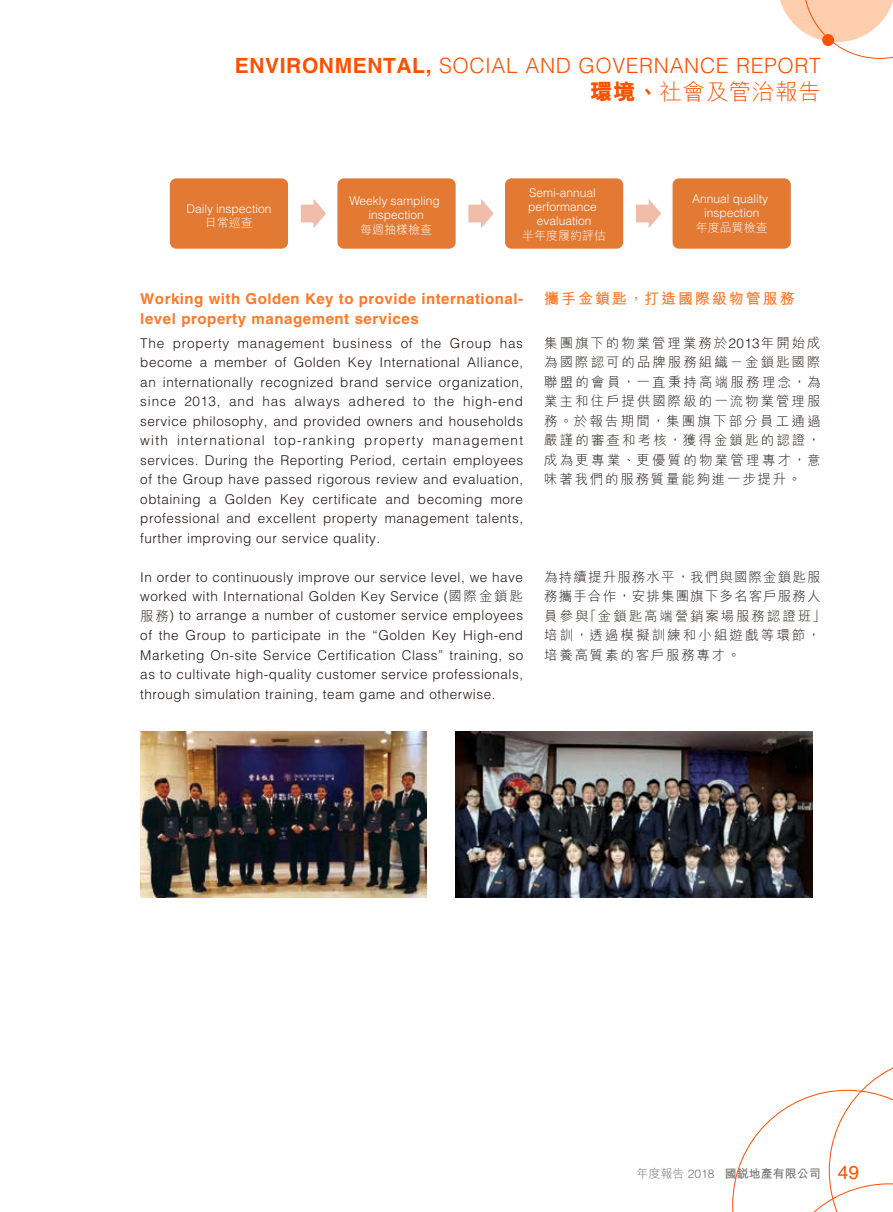
<style>
.page{position:relative;width:893px;height:1212px;background:#fff}
.page>*{position:absolute;margin:0;border:0;box-sizing:border-box;transform-origin:0 0}
.t1{font:300 22.5px "M Hei HK";letter-spacing:.03em;color:#ff5000}
.t2{font:300 21px "Helvetica LT Std";letter-spacing:.03em;color:#ff5000}
.t3{font:700 15px/19.5px "Helvetica LT Std";letter-spacing:.035em;color:#ff7826}
.t4{font:700 15px "M Hei HK";letter-spacing:.13em;color:#ff7826}
.t5{font:300 13.5px/19.5px "Helvetica LT Std";letter-spacing:.04em;color:#231916;text-align:justify}
.t6{font:300 13.5px/19.5px "M Hei HK";letter-spacing:.13em;color:#231916;text-align:justify}
.t7{font:300 12px/14.4px "Helvetica LT Std";color:#fff;text-align:center}
.t8{font:300 12px "M Hei HK";color:#fff}
.t9{font:700 12px "M Hei HK";color:#727272}
.s1{font-weight:700}
.s2{font-weight:800}
.s3{font-family:"M Hei HK"}
.s4{font-family:"Helvetica LT Std"}
.s5{font-weight:300}
.s6{font-family:"Helvetica LT Std";font-weight:300}
.s7{font-family:"Helvetica LT Std";font-weight:400;font-size:18.75px;color:#ff5000}
</style>
<div class="page">
<svg style="left:780px;top:0;width:113px;height:59px"></svg>
<div style="left:822px;top:34px;width:12px;height:12px;background:#ff5000;border-radius:50%"></div>
<svg style="left:732px;top:1067px;width:161px;height:145px"></svg>
<div style="left:169px;top:178px;width:120px;height:71px;background:#e37a34;border-radius:7px"></div>
<div style="left:168px;top:177px;width:122px;height:73px;border:2px solid #fff;border-radius:7px"></div>
<svg style="left:301px;top:199px;width:25px;height:29px"></svg>
<div style="left:337px;top:178px;width:119px;height:71px;background:#e37a34;border-radius:7px"></div>
<div style="left:336px;top:177px;width:121px;height:73px;border:2px solid #fff;border-radius:7px"></div>
<svg style="left:468px;top:199px;width:26px;height:29px"></svg>
<div style="left:504px;top:178px;width:120px;height:71px;background:#e37a34;border-radius:7px"></div>
<div style="left:503px;top:177px;width:122px;height:73px;border:2px solid #fff;border-radius:7px"></div>
<svg style="left:636px;top:199px;width:25px;height:29px"></svg>
<div style="left:672px;top:178px;width:119px;height:71px;background:#e37a34;border-radius:7px"></div>
<div style="left:671px;top:177px;width:121px;height:73px;border:2px solid #fff;border-radius:7px"></div>
<img style="left:140px;top:732px;width:286px;height:165px">
<img style="left:455px;top:732px;width:357px;height:165px">
<h2 class="t2" style="left:235px;top:53px;width:587px"><span class="s1">ENVIRONMENTAL,</span> SOCIAL AND GOVERNANCE REPORT</h2>
<h1 class="t1" style="left:590px;top:80px;width:232px"><span class="s2">環境、</span>社會及管治報告</h1>
<p class="t7" style="left:186px;top:201px;width:86px">Daily inspection</p>
<p class="t8" style="left:205px;top:217px;width:49px">日常巡查</p>
<p class="t7" style="left:350px;top:193px;width:92px">Weekly sampling inspection</p>
<p class="t8" style="left:360px;top:223px;width:74px">每週抽樣檢查</p>
<p class="t7" style="left:528px;top:185px;width:70px">Semi-annual performance evaluation</p>
<p class="t8" style="left:522px;top:229px;width:85px">半年度履約評估</p>
<p class="t7" style="left:692px;top:191px;width:78px">Annual quality inspection</p>
<p class="t8" style="left:696px;top:221px;width:73px">年度品質檢查</p>
<p class="t3" style="left:140px;top:289px;width:384px">Working with Golden Key to provide international&shy;level property management services</p>
<p class="t5" style="left:140px;top:333px;width:384px">The property management business of the Group has become a member of Golden Key International Alliance, an internationally recognized brand service organization, since 2013, and has always adhered to the high-end service philosophy, and provided owners and households with international top-ranking property management services. During the Reporting Period, certain employees of the Group have passed rigorous review and evaluation, obtaining a Golden Key certificate and becoming more professional and excellent property management talents, further improving our service quality.</p>
<p class="t5" style="left:140px;top:567px;width:384px">In order to continuously improve our service level, we have worked with International Golden Key Service (<span class="s3">國際金鎖匙服務</span>) to arrange a number of customer service employees of the Group to participate in the “Golden Key High-end Marketing On-site Service Certification Class” training, so as to cultivate high-quality customer service professionals, through simulation training, team game and otherwise.</p>
<p class="t4" style="left:544px;top:288px;width:252px">攜手金鎖匙，打造國際級物管服務</p>
<p class="t6" style="left:544px;top:333px;width:278px">集團旗下的物業管理業務於<span class="s4">2013</span>年開始成為國際認可的品牌服務組織－金鎖匙國際聯盟的會員，一直秉持高端服務理念，為業主和住戶提供國際級的一流物業管理服務。於報告期間，集團旗下部分員工通過嚴謹的審查和考核，獲得金鎖匙的認證，成為更專業、更優質的物業管理專才，意味著我們的服務質量能夠進一步提升。</p>
<p class="t6" style="left:544px;top:567px;width:283px;text-align:left">為持續提升服務水平，我們與國際金鎖匙服務攜手合作，安排集團旗下多名客戶服務人員參與「金鎖匙高端營銷案場服務認證班」培訓，透過模擬訓練和小組遊戲等環節，培養高質素的客戶服務專才。</p>
<p class="t9" style="left:636px;top:1165px;width:224px"><span class="s5">年度報告</span> <span class="s6">2018</span> 國銳地產有限公司 <span class="s7">49</span></p>
</div>
